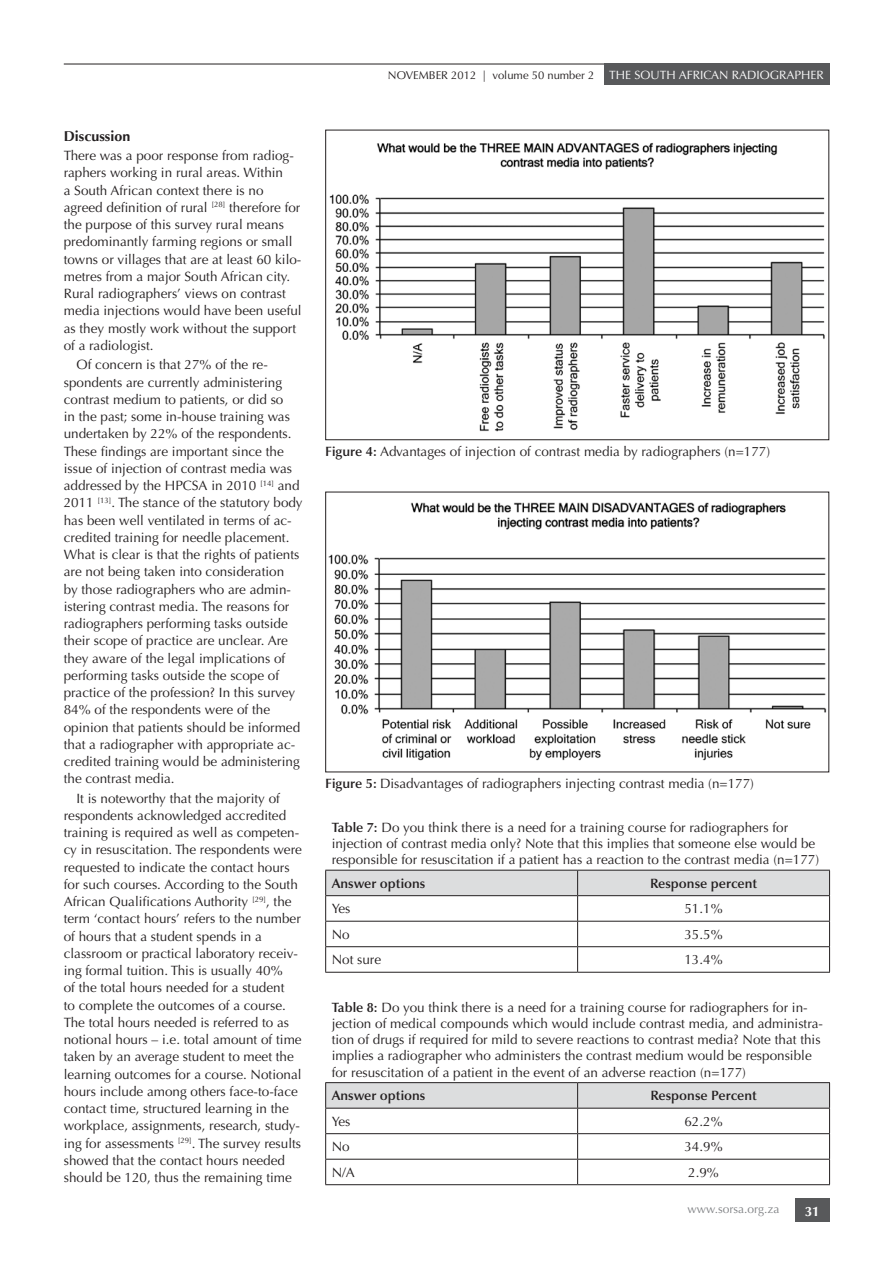
<style>
.page{position:relative;width:893px;height:1263px;background:#fff}
.page>*{position:absolute;margin:0;border:0;box-sizing:border-box;transform-origin:0 0}
.t1{font:700 14.25px "Optima";color:#231f20}
.t2{font:13.5px/17.2px "Optima";color:#231f20}
.t3{font:600 13.5px "Optima";color:#231f20}
.t4{font:700 13.5px "Optima";color:#fff}
.t5{font:12px "Optima";color:#808285}
.t6{font:11.25px "Optima";color:#231f20}
.s1{font-size:12px;color:#fff}
.s2{font-weight:600}
</style>
<div class="page">
<div style="left:795px;top:1198px;width:34px;height:23px;background:#58595b"></div>
<hr style="left:64px;top:64px;width:765px;height:1px;background:#231f20">
<div style="left:604px;top:64px;width:225px;height:21px;background:#58595b"></div>
<img style="left:329px;top:142px;width:496px;height:290px">
<div style="left:325px;top:130px;width:504px;height:310px;border:1px solid #231f20"></div>
<img style="left:328px;top:502px;width:499px;height:259px">
<svg style="left:325px;top:870px;width:505px;height:102px"></svg>
<hr style="left:325px;top:972px;width:253px;height:1px;background:#231f20">
<hr style="left:578px;top:972px;width:252px;height:1px;background:#231f20">
<hr style="left:325px;top:1082px;width:253px;height:1px;background:#231f20">
<hr style="left:578px;top:1082px;width:252px;height:1px;background:#231f20">
<svg style="left:325px;top:1083px;width:505px;height:101px"></svg>
<hr style="left:325px;top:1184px;width:253px;height:1px;background:#231f20">
<hr style="left:578px;top:1184px;width:252px;height:1px;background:#231f20">
<p class="t1" style="left:64px;top:128px;width:68px">Discussion</p>
<p class="t2" style="left:64px;top:147px;width:239px">There was a poor response from radiog&shy;raphers working in rural areas. Within<br>a South African context there is no agreed definition of rural <sup>[28]</sup> therefore for the purpose of this survey rural means predominantly farming regions or small towns or villages that are at least 60 kilo&shy;metres from a major South African city.<br>Rural radiographers’ views on contrast media injections would have been useful as they mostly work without the support of a radiologist.</p>
<p class="t2" style="left:64px;top:356px;width:240px;text-indent:13px">Of concern is that 27% of the re&shy;spondents are currently administering contrast medium to patients, or did so<br>in the past; some in-house training was undertaken by 22% of the respondents.<br>These findings are important since the issue of injection of contrast media was addressed by the HPCSA in 2010 <sup>[14]</sup> and 2011 <sup>[13]</sup>. The stance of the statutory body has been well ventilated in terms of ac&shy;credited training for needle placement.<br>What is clear is that the rights of patients are not being taken into consideration<br>by those radiographers who are admin&shy;istering contrast media. The reasons for radiographers performing tasks outside their scope of practice are unclear. Are they aware of the legal implications of performing tasks outside the scope of practice of the profession? In this survey 84% of the respondents were of the opinion that patients should be informed that a radiographer with appropriate ac&shy;credited training would be administering the contrast media.</p>
<p class="t2" style="left:64px;top:790px;width:240px;text-indent:13px">It is noteworthy that the majority of respondents acknowledged accredited training is required as well as competen&shy;cy in resuscitation. The respondents were requested to indicate the contact hours for such courses. According to the South African Qualifications Authority <sup>[29]</sup>, the term ‘contact hours’ refers to the number of hours that a student spends in a classroom or practical laboratory receiv&shy;ing formal tuition. This is usually 40%<br>of the total hours needed for a student<br>to complete the outcomes of a course.<br>The total hours needed is referred to as notional hours – i.e. total amount of time taken by an average student to meet the learning outcomes for a course. Notional hours include among others face-to-face contact time, structured learning in the workplace, assignments, research, study&shy;ing for assessments <sup>[29]</sup>. The survey results showed that the contact hours needed should be 120, thus the remaining time</p>
<p class="t6" style="left:388px;top:68px;width:437px">NOVEMBER 2012 | volume 50 number 2 <span class="s1">THE SOUTH AFRICAN RADIOGRAPHER</span></p>
<p class="t2" style="left:325px;top:443px;width:446px"><span class="s2">Figure 4:</span> Advantages of injection of contrast media by radiographers (n=177)</p>
<p class="t2" style="left:325px;top:774px;width:430px"><span class="s2">Figure 5:</span> Disadvantages of radiographers injecting contrast media (n=177)</p>
<p class="t2" style="left:332px;top:819px;width:489px;line-height:16.2px"><span class="s2">Table 7:</span> Do you think there is a need for a training course for radiographers for injection of contrast media only? Note that this implies that someone else would be responsible for resuscitation if a patient has a reaction to the contrast media (n=177)</p>
<p class="t3" style="left:332px;top:875px;width:95px">Answer options</p>
<p class="t3" style="left:650px;top:875px;width:109px">Response percent</p>
<p class="t2" style="left:332px;top:900px;width:20px">Yes</p>
<p class="t2" style="left:684px;top:900px;width:40px">51.1%</p>
<p class="t2" style="left:332px;top:926px;width:20px">No</p>
<p class="t2" style="left:684px;top:926px;width:40px">35.5%</p>
<p class="t2" style="left:332px;top:951px;width:51px">Not sure</p>
<p class="t2" style="left:684px;top:951px;width:40px">13.4%</p>
<p class="t2" style="left:332px;top:999px;width:493px;line-height:16.2px"><span class="s2">Table 8:</span> Do you think there is a need for a training course for radiographers for in&shy;jection of medical compounds which would include contrast media, and administra&shy;tion of drugs if required for mild to severe reactions to contrast media? Note that this implies a radiographer who administers the contrast medium would be responsible for resuscitation of a patient in the event of an adverse reaction (n=177)</p>
<p class="t3" style="left:332px;top:1088px;width:95px">Answer options</p>
<p class="t3" style="left:650px;top:1088px;width:108px">Response Percent</p>
<p class="t2" style="left:332px;top:1113px;width:20px">Yes</p>
<p class="t2" style="left:684px;top:1113px;width:40px">62.2%</p>
<p class="t2" style="left:332px;top:1138px;width:20px">No</p>
<p class="t2" style="left:684px;top:1138px;width:40px">34.9%</p>
<p class="t2" style="left:332px;top:1164px;width:25px">N/A</p>
<p class="t2" style="left:688px;top:1164px;width:32px">2.9%</p>
<p class="t5" style="left:688px;top:1202px;width:93px">www.sorsa.org.za</p>
<p class="t4" style="left:805px;top:1203px;width:17px">31</p>
</div>
